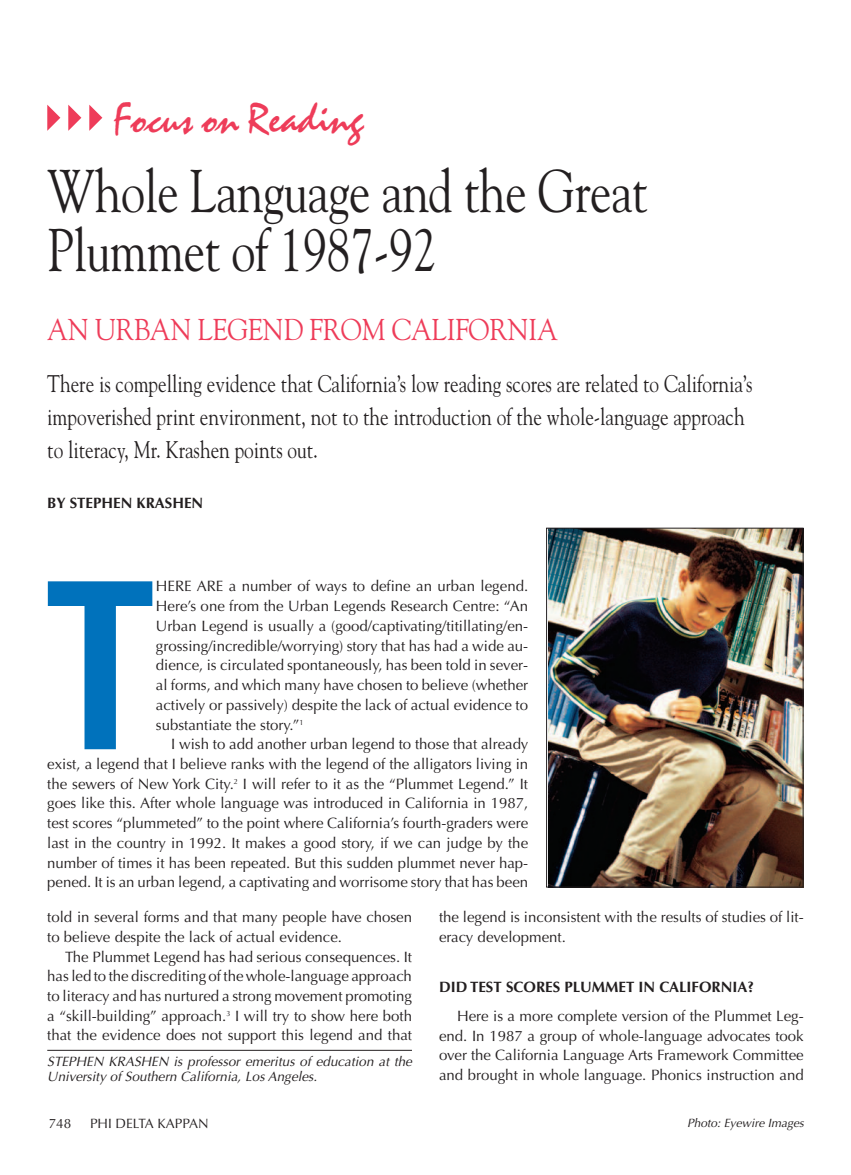
<style>
.page{position:relative;width:851px;height:1175px;background:#fff}
.page>*{position:absolute;margin:0;border:0;box-sizing:border-box;transform-origin:0 0}
.t1{font:700 condensed 223.8px "Helvetica";color:#0072bc}
.t2{font:60px/58.5px "Goudy";letter-spacing:-.01em;color:#231f20;scale:.8 1}
.t3{font:42px "Mistral";letter-spacing:-.01em;color:#ee3c59}
.t4{font:30px "Goudy";letter-spacing:-.01em;color:#ee3c59;scale:.9 1}
.t5{font:24px/33px "Goudy";color:#231f20;scale:.8 1}
.t6{font:15px/19.6px "Optima";color:#231f20;text-align:justify}
.t7{font:700 15px "Optima";color:#231f20}
.t8{font:italic 13.5px/15px "Optima";color:#231f20}
.t9{font:13.5px "Optima";color:#231f20}
.t10{font:italic 12px "Optima";color:#231f20}
</style>
<div class="page">
<hr style="left:47px;top:1050px;width:365px;height:1px;background:#231f20">
<svg style="left:47px;top:105px;width:13px;height:26px"></svg>
<svg style="left:68px;top:105px;width:13px;height:26px"></svg>
<svg style="left:89px;top:105px;width:13px;height:26px"></svg>
<img style="left:548px;top:529px;width:253px;height:356px">
<div style="left:546px;top:527px;width:257px;height:360px;border:1px solid #231f20"></div>
<h3 class="t3" style="left:114px;top:102px;width:251px">Focus on Reading</h3>
<h2 class="t2" style="left:47px;top:162px;width:752px">Whole Language and the Great<br>Plummet of 1987-92</h2>
<h3 class="t4" style="left:47px;top:311px;width:569px">AN URBAN LEGEND FROM CALIFORNIA</h3>
<h3 class="t5" style="left:47px;top:367px;width:883px">There is compelling evidence that California’s low reading scores are related to California’s impoverished print environment, not to the introduction of the whole-language approach to literacy, Mr. Krashen points out.</h3>
<p class="t7" style="left:47px;top:496px;width:157px">BY STEPHEN KRASHEN</p>
<h1 class="t1" style="left:44px;top:541px;width:113px">T</h1>
<p class="t6" style="left:156px;top:578px;width:374px">HERE ARE a number of ways to define an urban legend.<br>Here’s one from the Urban Legends Research Centre: “An Urban Legend is usually a (good/captivating/titillating/en&shy;grossing/incredible/worrying) story that has had a wide au&shy;dience, is circulated spontaneously, has been told in sever&shy;al forms, and which many have chosen to believe (whether actively or passively) despite the lack of actual evidence to substantiate the story.”<sup>1</sup></p>
<p class="t6" style="left:47px;top:735px;width:482px;text-indent:124px">I wish to add another urban legend to those that already exist, a legend that I believe ranks with the legend of the alligators living in the sewers of New York City.<sup>2</sup> I will refer to it as the “Plummet Legend.” It goes like this. After whole language was introduced in California in 1987, test scores “plummeted” to the point where California’s fourth-graders were last in the country in 1992. It makes a good story, if we can judge by the number of times it has been repeated. But this sudden plummet never hap&shy;pened. It is an urban legend, a captivating and worrisome story that has been</p>
<p class="t6" style="left:47px;top:908px;width:366px">told in several forms and that many people have chosen to believe despite the lack of actual evidence.</p>
<p class="t6" style="left:47px;top:948px;width:366px;text-indent:18px">The Plummet Legend has had serious consequences. It has led to the discrediting of the whole-language approach to literacy and has nurtured a strong movement promoting a “skill-building” approach.<sup>3</sup> I will try to show here both that the evidence does not support this legend and that</p>
<p class="t8" style="left:47px;top:1054px;width:366px">STEPHEN KRASHEN is professor emeritus of education at the<br>University of Southern California, Los Angeles.</p>
<p class="t6" style="left:439px;top:908px;width:366px">the legend is inconsistent with the results of studies of lit&shy;eracy development.</p>
<p class="t7" style="left:439px;top:981px;width:316px">DID TEST SCORES PLUMMET IN CALIFORNIA?</p>
<p class="t6" style="left:439px;top:1007px;width:366px;text-indent:18px">Here is a more complete version of the Plummet Leg&shy;end. In 1987 a group of whole-language advocates took over the California Language Arts Framework Committee and brought in whole language. Phonics instruction and</p>
<p class="t9" style="left:49px;top:1117px;width:24px">748</p>
<p class="t9" style="left:90px;top:1117px;width:120px">PHI DELTA KAPPAN</p>
<p class="t10" style="left:687px;top:1117px;width:118px">Photo: Eyewire Images</p>
</div>
